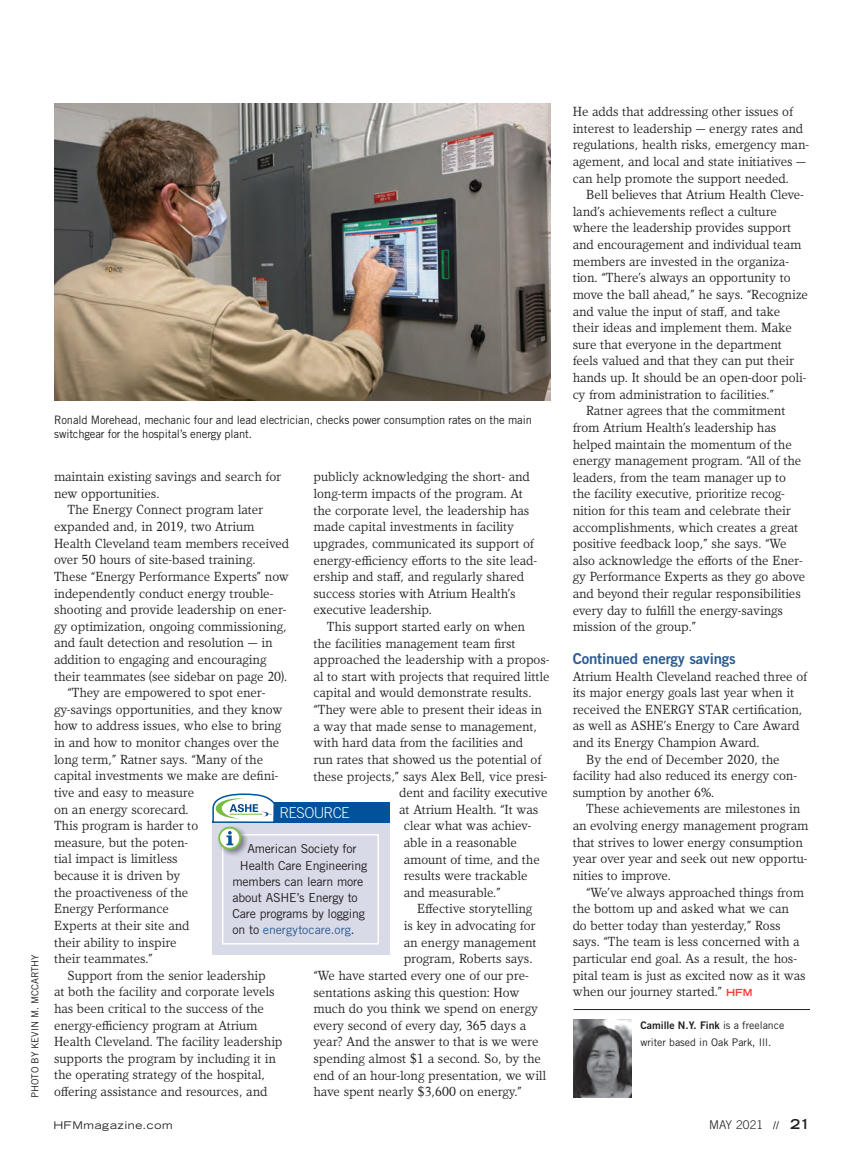
<style>
.page{position:relative;width:864px;height:1161px;background:#fff}
.page>*{position:absolute;margin:0;border:0;box-sizing:border-box;transform-origin:0 0}
.subhead{font:15px "Trade Gothic LT Std Bd 2";letter-spacing:-.01em;color:#2c5c92}
.t1{font:300 15px "Trade Gothic LT Std";letter-spacing:-.04em;color:#eff8f5}
.body_no_indent{font:13.5px/16.6px "Kandal";color:#231f20}
.SIDE_body_no_indent{font:12.3px "Trade Gothic LT Std";letter-spacing:-.015em;color:#231f20}
.SIDE_body_no_indent-2{font:12px "Trade Gothic LT Std";color:#2c5c92}
.t2{font:300 12px "Trade Gothic LT Std";letter-spacing:.01em;color:#231f20}
.t3{font:11.7px/14.2px "Trade Gothic LT Std";letter-spacing:-.01em;color:#231f20;scale:.96 1}
.bio{font:10.5px/16.6px "Trade Gothic LT Std";color:#231f20}
.t4{font:expanded 10.5px "Trade Gothic LT Std";letter-spacing:.06em;color:#231f20}
.credit{font:9.75px "Trade Gothic LT Std";letter-spacing:-.01em;color:#231f20}
.s1{font-size:12.3px;color:#231f20}
.s2{font-family:"Trade Gothic LT Std";font-weight:700;font-stretch:expanded;font-size:9.75px;color:#ef3e2e}
.s3{font-family:"Trade Gothic LT Std Bd 2"}
.s4{font-weight:400;font-stretch:expanded;font-size:10.5px}
.s5{font-weight:700;font-stretch:expanded;font-size:13.5px}
</style>
<div class="page">
<hr style="left:574px;top:1009px;width:236px;height:1px;background:#231f20">
<img style="left:574px;top:1019px;width:57px;height:79px">
<div style="left:212px;top:822px;width:178px;height:133px;background:#d8dae8"></div>
<div style="left:273px;top:803px;width:117px;height:20px;background:#01529a"></div>
<div style="left:222px;top:834px;width:157px;height:111px;border:2px solid #fff"></div>
<div style="left:216px;top:825px;width:33px;height:33px;background:#231f20;opacity:.49"></div>
<svg style="left:219px;top:828px;width:21px;height:21px"></svg>
<div style="left:218px;top:827px;width:23px;height:23px;border:2px solid #79c142;border-radius:50%"></div>
<svg style="left:212px;top:793px;width:64px;height:30px"></svg>
<hr style="left:230px;top:814px;width:32px;height:1px;background:#77bd42">
<svg style="left:227px;top:831px;width:6px;height:14px"></svg>
<img style="left:54px;top:104px;width:496px;height:296px">
<p class="credit" style="left:29px;top:1098px;width:145px;rotate:-90deg">PHOTO BY KEVIN M. MCCARTHY</p>
<p class="t3" style="left:54px;top:412px;width:499px">Ronald Morehead, mechanic four and lead electrician, checks power consumption rates on the main switchgear for the hospital’s energy plant.</p>
<p class="body_no_indent" style="left:54px;top:468px;width:229px">maintain existing savings and search for new opportunities.</p>
<p class="body_no_indent" style="left:54px;top:502px;width:237px;text-indent:14px">The Energy Connect program later expanded and, in 2019, two Atrium Health Cleveland team members received over 50 hours of site-based training.<br>These “Energy Performance Experts” now independently conduct energy trouble&shy;shooting and provide leadership on ener&shy;gy optimization, ongoing commissioning, and fault detection and resolution — in addition to engaging and encouraging their teammates (see sidebar on page 20).</p>
<p class="body_no_indent" style="left:54px;top:684px;width:230px;text-indent:14px">“They are empowered to spot ener&shy;gy-savings opportunities, and they know how to address issues, who else to bring in and how to monitor changes over the long term,” Ratner says. “Many of the capital investments we make are defini&shy;tive and easy to measure<br>on an energy scorecard.<br>This program is harder to<br>measure, but the poten-<br>tial impact is limitless<br>because it is driven by<br>the proactiveness of the<br>Energy Performance<br>Experts at their site and<br>their ability to inspire<br>their teammates.”</p>
<p class="body_no_indent" style="left:54px;top:967px;width:230px;text-indent:14px">Support from the senior leadership<br>at both the facility and corporate levels has been critical to the success of the energy-efficiency program at Atrium Health Cleveland. The facility leadership supports the program by including it in the operating strategy of the hospital, offering assistance and resources, and</p>
<p class="body_no_indent" style="left:313px;top:469px;width:225px">publicly acknowledging the short- and long-term impacts of the program. At the corporate level, the leadership has made capital investments in facility upgrades, communicated its support of energy-efficiency efforts to the site lead&shy;ership and staff, and regularly shared success stories with Atrium Health’s executive leadership.</p>
<p class="body_no_indent" style="left:327px;top:618px;width:199px">This support started early on when</p>
<p class="body_no_indent" style="left:313px;top:635px;width:204px">the facilities management team first</p>
<p class="body_no_indent" style="left:313px;top:651px;width:238px">approached the leadership with a propos-</p>
<p class="body_no_indent" style="left:313px;top:668px;width:238px">al to start with projects that required little</p>
<p class="body_no_indent" style="left:313px;top:685px;width:219px">capital and would demonstrate results.</p>
<p class="body_no_indent" style="left:313px;top:701px;width:230px">“They were able to present their ideas in</p>
<p class="body_no_indent" style="left:313px;top:718px;width:225px">a way that made sense to management,</p>
<p class="body_no_indent" style="left:313px;top:734px;width:211px">with hard data from the facilities and</p>
<p class="body_no_indent" style="left:313px;top:751px;width:229px">run rates that showed us the potential of</p>
<p class="body_no_indent" style="left:313px;top:768px;width:235px">these projects,” says Alex Bell, vice presi-</p>
<p class="body_no_indent" style="left:399px;top:784px;width:150px">dent and facility executive</p>
<p class="body_no_indent" style="left:399px;top:801px;width:141px">at Atrium Health. “It was</p>
<p class="body_no_indent" style="left:404px;top:818px;width:129px">clear what was achiev-</p>
<p class="body_no_indent" style="left:404px;top:834px;width:115px">able in a reasonable</p>
<p class="body_no_indent" style="left:404px;top:851px;width:138px">amount of time, and the</p>
<p class="body_no_indent" style="left:404px;top:867px;width:125px">results were trackable</p>
<p class="body_no_indent" style="left:404px;top:884px;width:99px">and measurable.”</p>
<p class="body_no_indent" style="left:417px;top:901px;width:117px">Effective storytelling</p>
<p class="body_no_indent" style="left:404px;top:917px;width:133px">is key in advocating for</p>
<p class="body_no_indent" style="left:404px;top:934px;width:134px">an energy management</p>
<p class="body_no_indent" style="left:404px;top:951px;width:130px">program, Roberts says.</p>
<p class="body_no_indent" style="left:313px;top:967px;width:217px">“We have started every one of our pre-</p>
<p class="body_no_indent" style="left:313px;top:984px;width:207px">sentations asking this question: How</p>
<p class="body_no_indent" style="left:313px;top:1000px;width:226px">much do you think we spend on energy</p>
<p class="body_no_indent" style="left:313px;top:1017px;width:214px">every second of every day, 365 days a</p>
<p class="body_no_indent" style="left:313px;top:1034px;width:226px">year? And the answer to that is we were</p>
<p class="body_no_indent" style="left:313px;top:1050px;width:229px">spending almost $1 a second. So, by the</p>
<p class="body_no_indent" style="left:313px;top:1067px;width:234px">end of an hour-long presentation, we will</p>
<p class="body_no_indent" style="left:313px;top:1083px;width:210px">have spent nearly $3,600 on energy.”</p>
<p class="t1" style="left:279px;top:804px;width:72px">RESOURCE</p>
<p class="SIDE_body_no_indent" style="left:247px;top:842px;width:111px">American Society for</p>
<p class="SIDE_body_no_indent" style="left:240px;top:858px;width:129px">Health Care Engineering</p>
<p class="SIDE_body_no_indent" style="left:232px;top:874px;width:132px">members can learn more</p>
<p class="SIDE_body_no_indent" style="left:232px;top:890px;width:127px">about ASHE’s Energy to</p>
<p class="SIDE_body_no_indent" style="left:232px;top:906px;width:134px">Care programs by logging</p>
<p class="SIDE_body_no_indent-2" style="left:232px;top:923px;width:124px"><span class="s1">on to</span> energytocare.org<span class="s1">.</span></p>
<p class="body_no_indent" style="left:573px;top:103px;width:238px">He adds that addressing other issues of interest to leadership — energy rates and regulations, health risks, emergency man&shy;agement, and local and state initiatives — can help promote the support needed.</p>
<p class="body_no_indent" style="left:573px;top:186px;width:237px;text-indent:14px">Bell believes that Atrium Health Cleve&shy;land’s achievements reflect a culture where the leadership provides support and encouragement and individual team members are invested in the organiza&shy;tion. “There’s always an opportunity to move the ball ahead,” he says. “Recognize and value the input of staff, and take their ideas and implement them. Make sure that everyone in the department feels valued and that they can put their hands up. It should be an open-door poli&shy;cy from administration to facilities.”</p>
<p class="body_no_indent" style="left:573px;top:402px;width:234px;text-indent:14px">Ratner agrees that the commitment from Atrium Health’s leadership has helped maintain the momentum of the energy management program. “All of the leaders, from the team manager up to the facility executive, prioritize recog&shy;nition for this team and celebrate their accomplishments, which creates a great positive feedback loop,” she says. “We also acknowledge the efforts of the Ener&shy;gy Performance Experts as they go above and beyond their regular responsibilities every day to fulfill the energy-savings mission of the group.”</p>
<p class="subhead" style="left:573px;top:649px;width:165px">Continued energy savings</p>
<p class="body_no_indent" style="left:573px;top:668px;width:236px">Atrium Health Cleveland reached three of its major energy goals last year when it received the ENERGY STAR certification, as well as ASHE’s Energy to Care Award and its Energy Champion Award.</p>
<p class="body_no_indent" style="left:573px;top:751px;width:226px;text-indent:14px">By the end of December 2020, the facility had also reduced its energy con&shy;sumption by another 6%.</p>
<p class="body_no_indent" style="left:573px;top:801px;width:237px;text-indent:14px">These achievements are milestones in an evolving energy management program that strives to lower energy consumption year over year and seek out new opportu&shy;nities to improve.</p>
<p class="body_no_indent" style="left:573px;top:884px;width:234px;text-indent:14px">“We’ve always approached things from the bottom up and asked what we can do better today than yesterday,” Ross says. “The team is less concerned with a particular end goal. As a result, the hos&shy;pital team is just as excited now as it was when our journey started.” <span class="s2">HFM</span></p>
<p class="bio" style="left:640px;top:1017px;width:145px"><span class="s3">Camille N.Y. Fink</span> is a freelance writer based in Oak Park, Ill.</p>
<p class="t4" style="left:54px;top:1118px;width:121px">HFMmagazine.com</p>
<p class="t2" style="left:709px;top:1118px;width:102px">MAY 2021 <span class="s4">//</span> <span class="s5">21</span></p>
</div>
